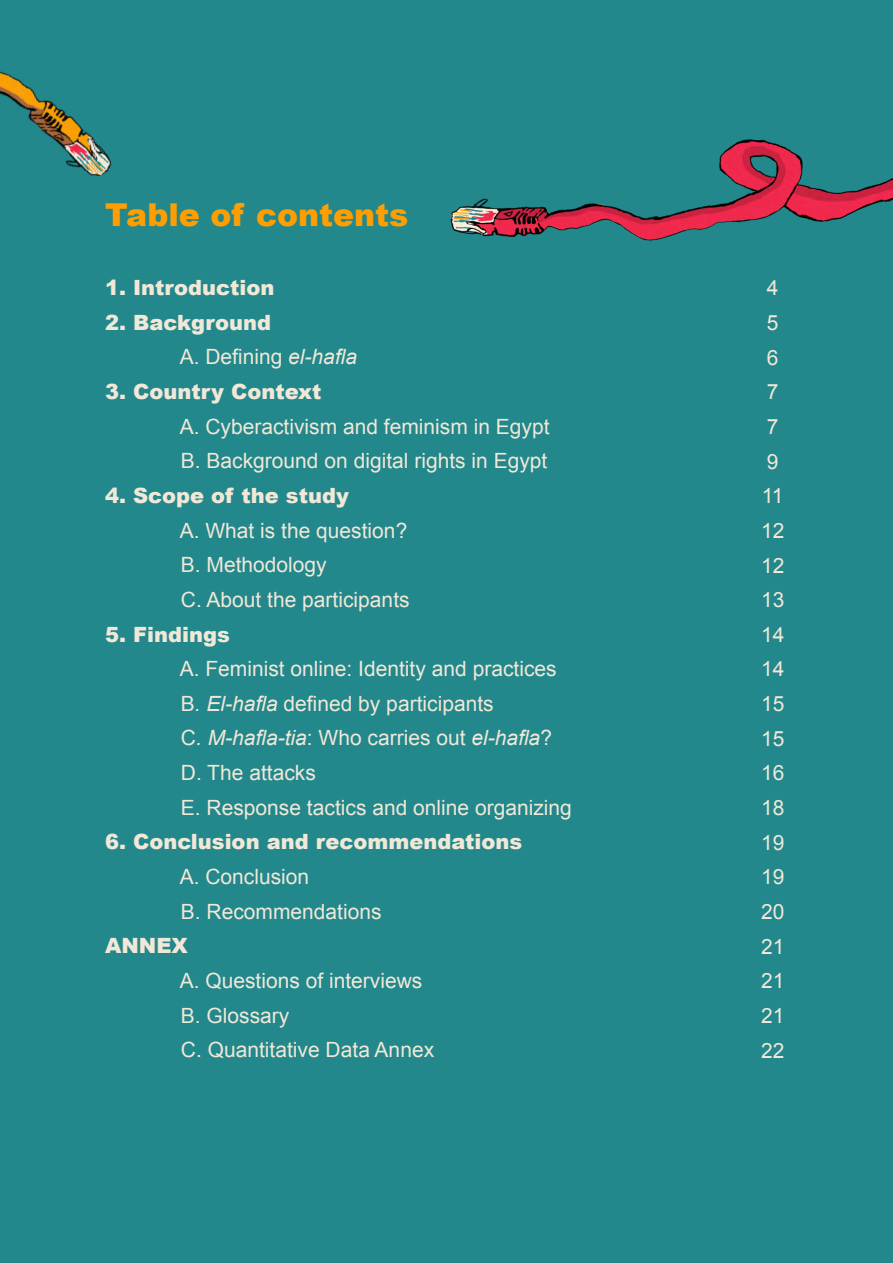
<style>
.page{position:relative;width:893px;height:1263px;background:#23888c}
.page>*{position:absolute;margin:0;border:0;box-sizing:border-box;transform-origin:0 0}
.t1{font:900 31.5px "Arial";color:#ff9e00}
.t2{font:21px/34.7px "Arial";color:#f1e8d7}
.t3{font:900 21px/34.7px "Arial";color:#f1e8d7}
.s1{font-weight:400}
.s2{font-weight:400;font-style:italic}
.s3{font-style:italic}
</style>
<div class="page">
<img style="left:450px;top:140px;width:443px;height:100px">
<img style="left:0;top:71px;width:112px;height:105px">
<h1 class="t1" style="left:105px;top:192px;width:305px">Table of contents</h1>
<p class="t3" style="left:105px;top:269px;width:171px">1. Introduction</p>
<p class="t3" style="left:180px;top:304px;width:179px;text-indent:-75px">2. Background<br><span class="s1">A. Defining</span> <span class="s2">el-hafla</span></p>
<p class="t3" style="left:105px;top:373px;width:218px">3. Country Context</p>
<p class="t2" style="left:180px;top:409px;width:371px">A. Cyberactivism and feminism in Egypt<br>B. Background on digital rights in Egypt</p>
<p class="t3" style="left:105px;top:477px;width:245px">4. Scope of the study</p>
<p class="t2" style="left:180px;top:513px;width:231px">A. What is the question?<br>B. Methodology<br>C. About the participants</p>
<p class="t3" style="left:105px;top:616px;width:126px">5. Findings</p>
<p class="t2" style="left:180px;top:652px;width:394px">A. Feminist online: Identity and practices B<span class="s3">. El-hafla</span> defined by participants<br>C<span class="s3">. M-hafla-tia</span>: Who carries out <span class="s3">el-hafla</span>?<br>D. The attacks<br>E. Response tactics and online organizing</p>
<p class="t3" style="left:105px;top:824px;width:419px">6. Conclusion and recommendations</p>
<p class="t2" style="left:180px;top:859px;width:203px">A. Conclusion<br>B. Recommendations</p>
<p class="t3" style="left:105px;top:928px;width:84px">ANNEX</p>
<p class="t2" style="left:180px;top:963px;width:256px">A. Questions of interviews<br>B. Glossary<br>C. Quantitative Data Annex</p>
<p class="t2" style="left:761px;top:271px;width:25px">4<br>5<br>6<br>7<br>7<br>9<br>11<br>12<br>12<br>13<br>14<br>14<br>15<br>15<br>16<br>18<br>19<br>19<br>20<br>21<br>21<br>21<br>22</p>
</div>
